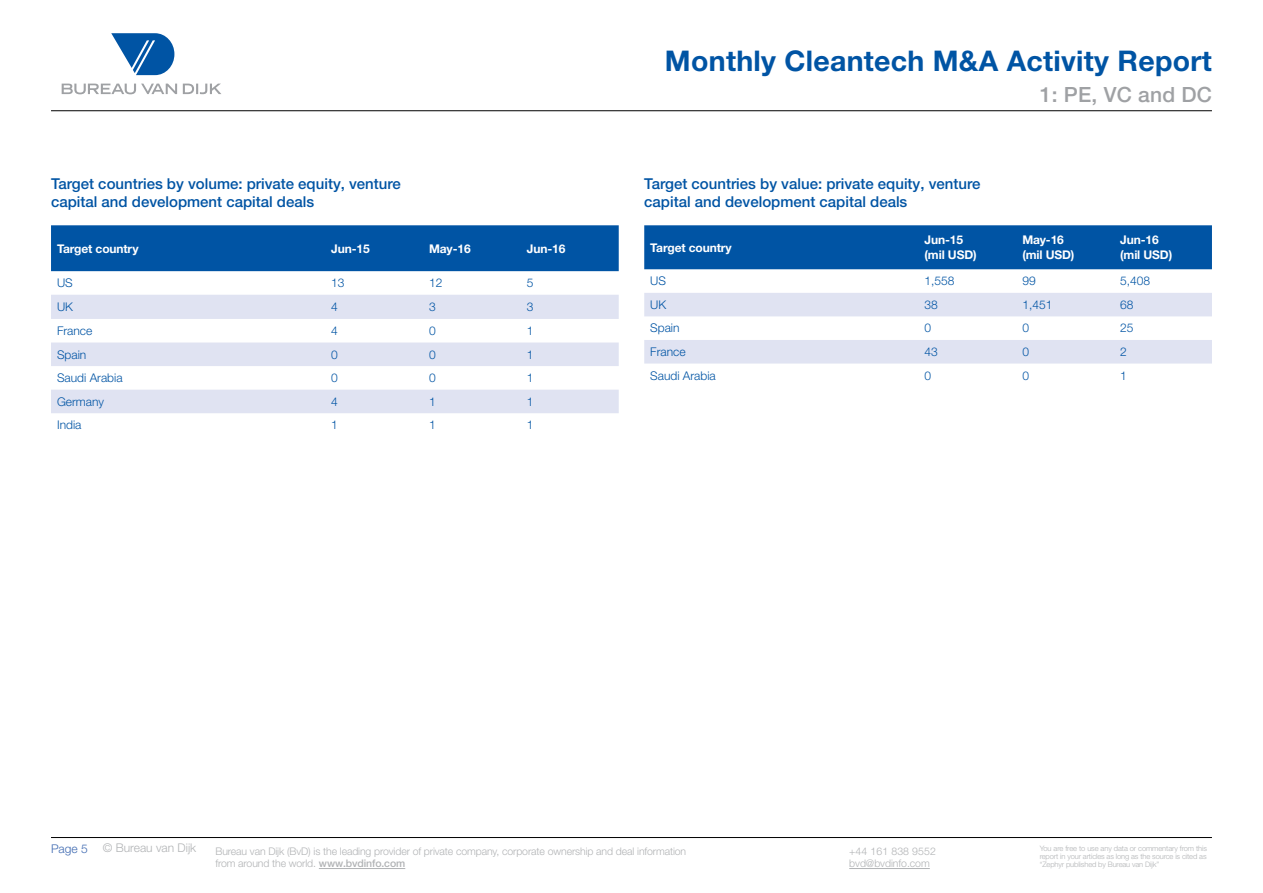
<style>
.page{position:relative;width:1263px;height:893px;background:#fff}
.page>*{position:absolute;margin:0;border:0;box-sizing:border-box;transform-origin:0 0}
.t1{font:700 28.5px "Helvetica Neue LTW1 G";letter-spacing:.01em;color:#0054a4}
.t2{font:500 21px "Helvetica Neue LTW1 G";letter-spacing:.01em;color:#9fa1a4}
.t3{font:500 15px/18px "Helvetica Neue LTW1 G";color:#0054a4}
.t4{font:300 12px "Helvetica Neue LT Std";color:#0054a4}
.t5{font:700 12px/14.4px "Helvetica Neue LTW1 G";letter-spacing:-.01em;color:#fff}
.t6{font:300 12px "Helvetica Neue LT Std";color:#b1b3b5}
.t7{font:300 12px "Helvetica Neue LT Std";color:#3f6ab1}
.t8{font:300 10.5px/12.6px "Helvetica Neue LT Std";letter-spacing:-.01em;color:#b1b3b5}
.t9{font:300 7.5px/8.2px "Helvetica Neue LT Std";letter-spacing:-.015em;color:#b1b3b5;text-align:justify}
.s1{font-family:"Helvetica Neue LTW1 G";font-weight:500}
</style>
<div class="page">
<hr style="left:319px;top:868px;width:86px;height:1px;background:#b1b3b5">
<hr style="left:849px;top:868px;width:81px;height:1px;background:#b1b3b5">
<svg style="left:62px;top:84px;width:159px;height:10px"></svg>
<svg style="left:111px;top:33px;width:63px;height:42px"></svg>
<hr style="left:51px;top:110px;width:1161px;height:1px;background:#000">
<hr style="left:51px;top:837px;width:1161px;height:1px;background:#000">
<div style="left:51px;top:225px;width:568px;height:46px;background:#0054a4"></div>
<svg style="left:51px;top:295px;width:568px;height:118px;fill:#e0e3f2"></svg>
<div style="left:644px;top:225px;width:568px;height:44px;background:#0054a4"></div>
<svg style="left:644px;top:293px;width:568px;height:71px"></svg>
<p class="t3" style="left:51px;top:175px;width:351px">Target countries by volume: private equity, venture capital and development capital deals</p>
<p class="t5" style="left:57px;top:241px;width:83px">Target country</p>
<p class="t5" style="left:331px;top:241px;width:40px">Jun-15</p>
<p class="t5" style="left:429px;top:241px;width:43px">May-16</p>
<p class="t5" style="left:527px;top:241px;width:40px">Jun-16</p>
<p class="t4" style="left:57px;top:276px;width:17px">US</p>
<p class="t4" style="left:331px;top:276px;width:15px">13</p>
<p class="t4" style="left:429px;top:276px;width:15px">12</p>
<p class="t4" style="left:527px;top:276px;width:8px">5</p>
<p class="t4" style="left:57px;top:299px;width:17px">UK</p>
<p class="t4" style="left:331px;top:299px;width:8px">4</p>
<p class="t4" style="left:429px;top:299px;width:8px">3</p>
<p class="t4" style="left:527px;top:299px;width:8px">3</p>
<p class="t4" style="left:57px;top:323px;width:37px">France</p>
<p class="t4" style="left:331px;top:323px;width:8px">4</p>
<p class="t4" style="left:429px;top:323px;width:8px">0</p>
<p class="t4" style="left:527px;top:323px;width:8px">1</p>
<p class="t4" style="left:57px;top:347px;width:31px">Spain</p>
<p class="t4" style="left:331px;top:347px;width:8px">0</p>
<p class="t4" style="left:429px;top:347px;width:8px">0</p>
<p class="t4" style="left:527px;top:347px;width:8px">1</p>
<p class="t4" style="left:57px;top:371px;width:67px">Saudi Arabia</p>
<p class="t4" style="left:331px;top:371px;width:8px">0</p>
<p class="t4" style="left:429px;top:371px;width:8px">0</p>
<p class="t4" style="left:527px;top:371px;width:8px">1</p>
<p class="t4" style="left:57px;top:394px;width:49px">Germany</p>
<p class="t4" style="left:331px;top:394px;width:8px">4</p>
<p class="t4" style="left:429px;top:394px;width:8px">1</p>
<p class="t4" style="left:527px;top:394px;width:8px">1</p>
<p class="t4" style="left:57px;top:418px;width:26px">India</p>
<p class="t4" style="left:331px;top:418px;width:8px">1</p>
<p class="t4" style="left:429px;top:418px;width:8px">1</p>
<p class="t4" style="left:527px;top:418px;width:8px">1</p>
<h1 class="t1" style="left:665px;top:43px;width:548px">Monthly Cleantech M&amp;A Activity Report</h1>
<h2 class="t2" style="left:1040px;top:82px;width:173px">1: PE, VC and DC</h2>
<p class="t3" style="left:644px;top:175px;width:338px">Target countries by value: private equity, venture capital and development capital deals</p>
<p class="t5" style="left:650px;top:240px;width:83px">Target country</p>
<p class="t5" style="left:924px;top:233px;width:54px">Jun-15 (mil USD)</p>
<p class="t5" style="left:1022px;top:233px;width:54px">May-16 (mil USD)</p>
<p class="t5" style="left:1120px;top:233px;width:54px">Jun-16 (mil USD)</p>
<p class="t4" style="left:650px;top:274px;width:17px">US</p>
<p class="t4" style="left:924px;top:274px;width:32px">1,558</p>
<p class="t4" style="left:1022px;top:274px;width:15px">99</p>
<p class="t4" style="left:1120px;top:274px;width:32px">5,408</p>
<p class="t4" style="left:650px;top:297px;width:17px">UK</p>
<p class="t4" style="left:924px;top:297px;width:15px">38</p>
<p class="t4" style="left:1022px;top:297px;width:32px">1,451</p>
<p class="t4" style="left:1120px;top:297px;width:15px">68</p>
<p class="t4" style="left:650px;top:321px;width:31px">Spain</p>
<p class="t4" style="left:924px;top:321px;width:8px">0</p>
<p class="t4" style="left:1022px;top:321px;width:8px">0</p>
<p class="t4" style="left:1120px;top:321px;width:15px">25</p>
<p class="t4" style="left:650px;top:344px;width:37px">France</p>
<p class="t4" style="left:924px;top:344px;width:15px">43</p>
<p class="t4" style="left:1022px;top:344px;width:8px">0</p>
<p class="t4" style="left:1120px;top:344px;width:8px">2</p>
<p class="t4" style="left:650px;top:368px;width:67px">Saudi Arabia</p>
<p class="t4" style="left:924px;top:368px;width:8px">0</p>
<p class="t4" style="left:1022px;top:368px;width:8px">0</p>
<p class="t4" style="left:1120px;top:368px;width:8px">1</p>
<p class="t7" style="left:51px;top:841px;width:38px">Page 5</p>
<p class="t6" style="left:103px;top:840px;width:95px">© Bureau van Dijk</p>
<p class="t8" style="left:215px;top:845px;width:472px">Bureau van Dijk (BvD) is the leading provider of private company, corporate ownership and deal information from around the world. <span class="s1">www.bvdinfo.com</span></p>
<p class="t9" style="left:1040px;top:844px;width:169px">You are free to use any data or commentary from this report in your articles as long as the source is cited as “Zephyr published by Bureau van Dijk”</p>
<p class="t8" style="left:849px;top:845px;width:88px">+44 161 838 9552 bvd@bvdinfo.com</p>
</div>
